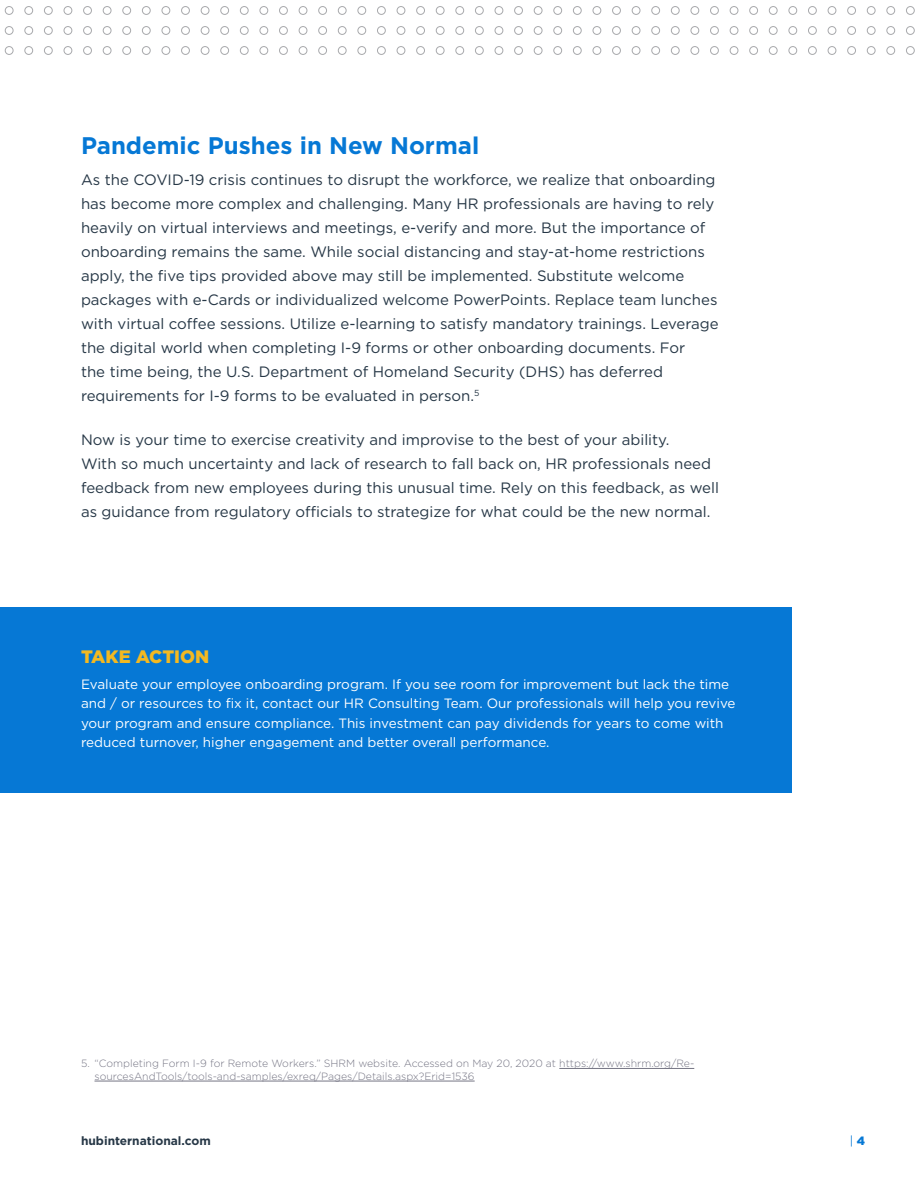
<style>
.page{position:relative;width:918px;height:1188px;background:#fff}
.page>*{position:absolute;margin:0;border:0;box-sizing:border-box;transform-origin:0 0}
.t1{font:700 24px "Gotham";color:#0678d5}
.t2{font:900 18px "Gotham";color:#f3b921}
.t3{font:15px/24px "Gotham";color:#263746}
.t4{font:13.5px/19.5px "Gotham";color:#fff}
.t5{font:700 12px "Gotham";color:#263746}
.t6{font:12px "Gotham";color:#0678d5}
.t7{font:300 10.5px/12.6px "Gotham";color:#757584}
.s1{font-weight:900}
</style>
<div class="page">
<svg style="left:5px;top:6px;width:910px;height:49px"></svg>
<div style="left:0;top:607px;width:792px;height:186px;background:#0678d5"></div>
<hr style="left:559px;top:1068px;width:135px;height:1px;background:#757584">
<hr style="left:94px;top:1081px;width:381px;height:1px;background:#757584">
<h1 class="t1" style="left:81px;top:130px;width:400px">Pandemic Pushes in New Normal</h1>
<p class="t3" style="left:81px;top:167px;width:639px">As the COVID-19 crisis continues to disrupt the workforce, we realize that onboarding has become more complex and challenging. Many HR professionals are having to rely heavily on virtual interviews and meetings, e-verify and more. But the importance of onboarding remains the same. While social distancing and stay-at-home restrictions apply, the five tips provided above may still be implemented. Substitute welcome packages with e-Cards or individualized welcome PowerPoints. Replace team lunches with virtual coffee sessions. Utilize e-learning to satisfy mandatory trainings. Leverage the digital world when completing I-9 forms or other onboarding documents. For<br>the time being, the U.S. Department of Homeland Security (DHS) has deferred requirements for I-9 forms to be evaluated in person.<sup>5</sup></p>
<p class="t3" style="left:81px;top:428px;width:639px">Now is your time to exercise creativity and improvise to the best of your ability.<br>With so much uncertainty and lack of research to fall back on, HR professionals need feedback from new employees during this unusual time. Rely on this feedback, as well as guidance from regulatory officials to strategize for what could be the new normal.</p>
<p class="t2" style="left:81px;top:644px;width:130px">TAKE ACTION</p>
<p class="t4" style="left:81px;top:674px;width:656px">Evaluate your employee onboarding program. If you see room for improvement but lack the time and / or resources to fix it, contact our HR Consulting Team. Our professionals will help you revive your program and ensure compliance. This investment can pay dividends for years to come with reduced turnover, higher engagement and better overall performance.</p>
<p class="t7" style="left:95px;top:1057px;width:601px;text-indent:-14px">5. “Completing Form I-9 for Remote Workers.” SHRM website. Accessed on May 20, 2020 at https://www.shrm.org/Re&shy;sourcesAndTools/tools-and-samples/exreq/Pages/Details.aspx?Erid=1536</p>
<p class="t5" style="left:81px;top:1132px;width:131px">hubinternational.com</p>
<p class="t6" style="left:850px;top:1133px;width:17px">| <span class="s1">4</span></p>
</div>
